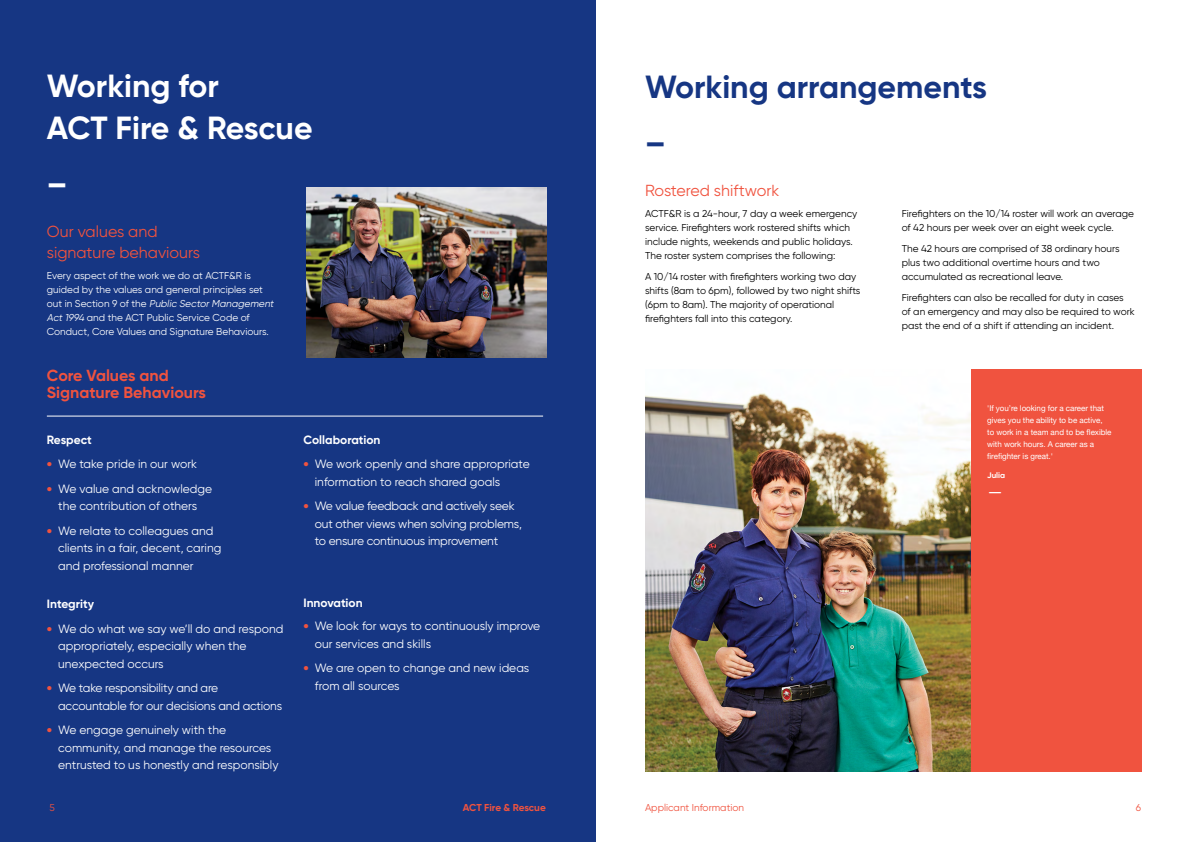
<style>
.page{position:relative;width:1191px;height:842px;background:#fff}
.page>*{position:absolute;margin:0;border:0;box-sizing:border-box;transform-origin:0 0}
.Dash{font:700 32px/42px "Gilroy";color:#fff}
.Dash-2{font:700 32px "Gilroy";color:#163683}
.H2_single_col{font:16px/21px "Gilroy";color:#f0533f}
.t1{font:700 16px/17.5px "Gilroy";color:#f0533f}
.Body{font:16px "Helvetica Neue";color:#fff}
.t2{font:12px/17.5px "Gilroy";color:#fff}
.Body-2{font:700 12px "Gilroy";color:#fff}
.Body-3{font:10px/14px "Gilroy";color:#000}
.Body_single_col{font:10px/14px "Gilroy";color:#fff}
.t3{font:10px "Gilroy";color:#f0533f}
.t4{font:700 10px "Gilroy";letter-spacing:-.01em;color:#f0533f}
.t5{font:8px/12px "Helvetica Neue";letter-spacing:-.005em;color:#fff}
.t6{font:700 8px "Gilroy";letter-spacing:-.005em;color:#fff}
.s1{font-style:italic}
.s2{font-weight:800;font-size:14px;color:#f0533f}
</style>
<div class="page">
<div style="left:0;top:0;width:595px;height:842px;background:#163683"></div>
<hr style="left:47px;top:416px;width:496px;height:1px;background:#fff">
<div style="left:970px;top:369px;width:171px;height:402px;background:#f0533f"></div>
<img style="left:645px;top:393px;width:325px;height:378px">
<img style="left:307px;top:187px;width:239px;height:170px">
<h1 class="Dash" style="left:47px;top:65px;width:267px">Working for<br>ACT Fire &amp; Rescue</h1>
<p class="Dash" style="left:47px;top:163px;width:22px">–</p>
<p class="H2_single_col" style="left:47px;top:221px;width:155px">Our values and signature behaviours</p>
<p class="Body_single_col" style="left:47px;top:269px;width:230px">Every aspect of the work we do at ACTF&amp;R is guided by the values and general principles set<br>o u t i n S e ct i o n 9 of t h e <span class="s1">Public SectorManagement Act1994</span> and the ACT Public Service Code of Conduct, Core Values and Signature Behaviours.</p>
<h3 class="t1" style="left:47px;top:366px;width:161px">Core Values and<br>Signature Behaviours</h3>
<p class="Body-2" style="left:47px;top:432px;width:46px">Respect</p>
<p class="t2" style="left:47px;top:455px;width:152px"><span class="s2">•</span> We take pride in our work</p>
<p class="t2" style="left:47px;top:480px;width:167px;text-align:center"><span class="s2">•</span> We value and acknowledge the contribution of others</p>
<p class="t2" style="left:58px;top:522px;width:165px;text-indent:-11px"><span class="s2">•</span> We relate to colleagues and clients in a fair, decent, caring and professional manner</p>
<p class="Body-2" style="left:47px;top:597px;width:49px">Integrity</p>
<p class="t2" style="left:58px;top:620px;width:227px;text-indent:-11px"><span class="s2">•</span> We do what we say we’ll do and respond appropriately, especially when the unexpected occurs</p>
<p class="t2" style="left:58px;top:679px;width:225px;text-indent:-11px"><span class="s2">•</span> We take responsibility and are accountable for our decisions and actions</p>
<p class="t2" style="left:58px;top:721px;width:222px;text-indent:-11px"><span class="s2">•</span> We engage genuinely with the community, and manage the resources entrusted to us honestly and responsibly</p>
<p class="Body-2" style="left:303px;top:432px;width:78px">Collaboration</p>
<p class="t2" style="left:315px;top:455px;width:216px;text-indent:-11px"><span class="s2">•</span> We work openly and share appropriate information to reach shared goals</p>
<p class="t2" style="left:315px;top:497px;width:208px;text-indent:-11px"><span class="s2">•</span> We value feedback and actively seek out other views when solving problems, to ensure continuous improvement</p>
<p class="Body-2" style="left:303px;top:595px;width:61px">Innovation</p>
<p class="t2" style="left:315px;top:617px;width:227px;text-indent:-11px"><span class="s2">•</span> We look for ways to continuously improve our services and skills</p>
<p class="t2" style="left:315px;top:659px;width:216px;text-indent:-11px"><span class="s2">•</span> We are open to change and new ideas from all sources</p>
<h1 class="Dash-2" style="left:645px;top:66px;width:343px">Working arrangements</h1>
<p class="Dash-2" style="left:645px;top:122px;width:22px">–</p>
<p class="H2_single_col" style="left:645px;top:179px;width:136px">Rostered shiftwork</p>
<p class="Body-3" style="left:645px;top:206px;width:214px">ACTF&amp;R is a 24-hour, 7 day a week emergency service. Firefighters work rostered shifts which include nights, weekends and public holidays.<br>The roster system comprises the following:</p>
<p class="Body-3" style="left:645px;top:269px;width:217px">A 10/14 roster with firefighters working two day shifts (8am to 6pm), followed by two night shifts (6pm to 8am). The majority of operational firefighters fall into this category.</p>
<p class="Body-3" style="left:901px;top:206px;width:234px">Firefighters on the 10/14 roster will work an average of 42 hours per week over an eight week cycle.</p>
<p class="Body-3" style="left:901px;top:241px;width:219px">The 42 hours are comprised of 38 ordinary hours plus two additional overtime hours and two accumulated as recreational leave.</p>
<p class="Body-3" style="left:901px;top:290px;width:235px">Firefighters can also be recalled for duty in cases of an emergency and may also be required to work past the end of a shift if attending an incident.</p>
<p class="t5" style="left:987px;top:402px;width:126px">'If you’re looking for a career that gives you the ability to be active, to work in a team and to be flexible with work hours. A career as a firefighter is great.'</p>
<p class="t6" style="left:987px;top:470px;width:19px">Julia</p>
<p class="Body" style="left:987px;top:479px;width:17px">—</p>
<p class="t3" style="left:50px;top:801px;width:7px">5</p>
<p class="t4" style="left:463px;top:801px;width:85px">ACT Fire &amp; Rescue</p>
<p class="t3" style="left:645px;top:801px;width:101px">Applicant Information</p>
<p class="t3" style="left:1136px;top:801px;width:7px">6</p>
</div>
